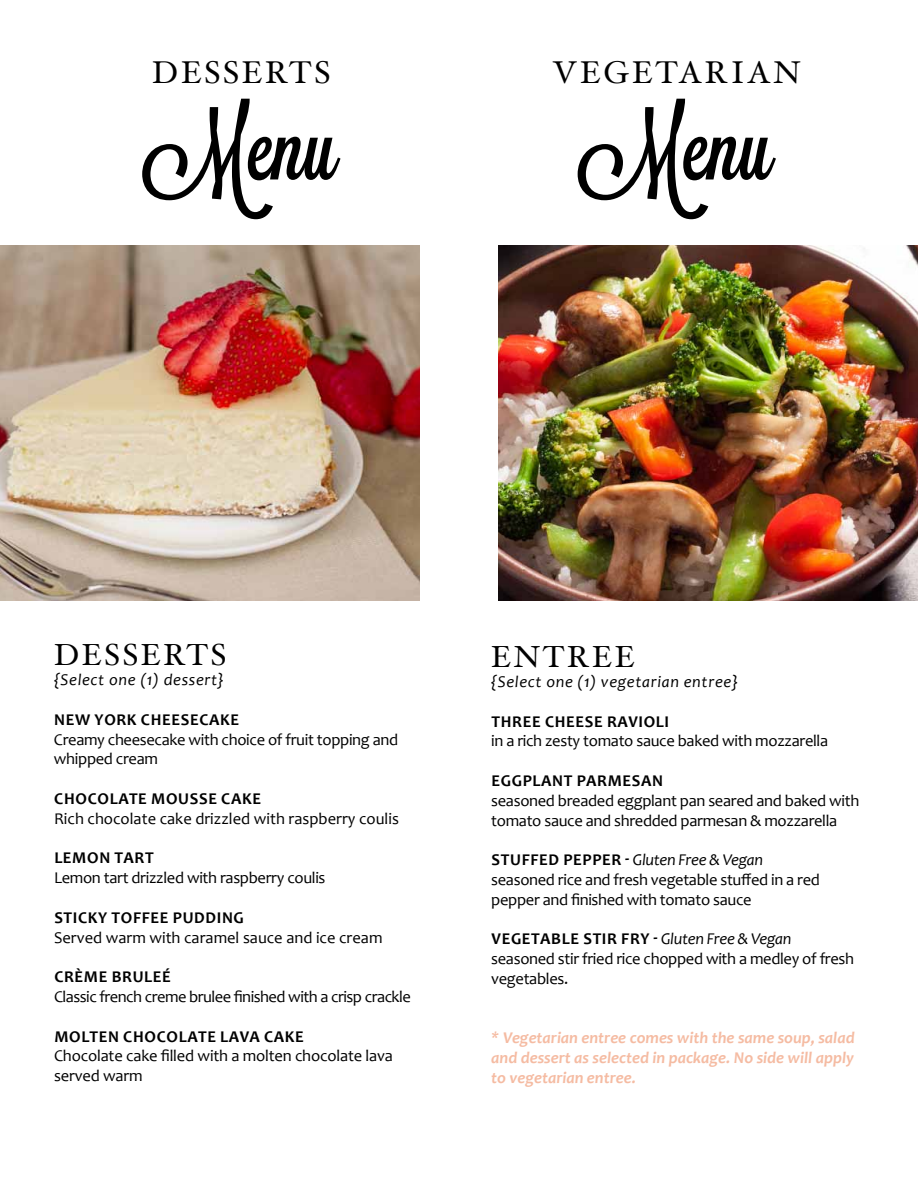
<style>
.page{position:relative;width:918px;height:1188px;background:#fff}
.page>*{position:absolute;margin:0;border:0;box-sizing:border-box;transform-origin:0 0}
.t1{font:91.65px "Lavanderia Sturdy";color:#000}
.t2{font:31.5px "Hoefler Text";letter-spacing:.09em;color:#000}
.t3{font:30.45px "Hoefler Text";letter-spacing:.09em;color:#000}
.t4{font:16.5px/19.8px "Candara";letter-spacing:-.02em;color:#000}
.t5{font:700 16.5px "Candara";letter-spacing:.04em;color:#000}
.t6{font:italic 700 16.5px/19.8px "Candara";color:#f5bba2;text-align:justify}
.t7{font:16.5px "Candara";color:#000}
.t8{font:italic 16.5px "Candara";letter-spacing:.04em;color:#000}
.s1{font-weight:700}
.s2{font-style:italic}
</style>
<div class="page">
<img style="left:0;top:245px;width:419px;height:356px">
<img style="left:499px;top:245px;width:419px;height:356px">
<h2 class="t2" style="left:152px;top:54px;width:180px">DESSERTS</h2>
<h1 class="t1" style="left:145px;top:94px;width:195px">Menu</h1>
<h2 class="t2" style="left:553px;top:54px;width:249px">VEGETARIAN</h2>
<h1 class="t1" style="left:580px;top:94px;width:195px">Menu</h1>
<h3 class="t3" style="left:54px;top:637px;width:174px">DESSERTS</h3>
<p class="t8" style="left:54px;top:669px;width:171px">{Select one (1) dessert}</p>
<p class="t5" style="left:54px;top:709px;width:186px">NEW YO RK CHEESECAKE</p>
<p class="t4" style="left:54px;top:729px;width:346px">Creamy cheesecake with choice of fruit topping and whipped cream</p>
<p class="t5" style="left:54px;top:788px;width:208px">CHOCOLATE MOUSSE CAKE</p>
<p class="t7" style="left:54px;top:808px;width:346px">Rich chocolate cake drizzled with raspberry coulis</p>
<p class="t5" style="left:54px;top:848px;width:101px">LEMON TART</p>
<p class="t4" style="left:54px;top:868px;width:273px">Lemon tart drizzled with raspberry coulis</p>
<p class="t5" style="left:54px;top:907px;width:191px">STICKY TOFFEE PUDDING</p>
<p class="t7" style="left:54px;top:927px;width:330px">Served warm with caramel sauce and ice cream</p>
<p class="t5" style="left:54px;top:966px;width:118px">CRÈME BRULEÉ</p>
<p class="t4" style="left:54px;top:987px;width:358px">Classic french creme brulee finished with a crisp crackle</p>
<p class="t5" style="left:54px;top:1026px;width:13px">MOL</p>
<p class="t5" style="left:89px;top:1026px;width:89px">TEN CHOCOLA</p>
<p class="t5" style="left:198px;top:1026px;width:106px">TE LAVA CAKE</p>
<p class="t4" style="left:54px;top:1046px;width:340px">Chocolate cake filled with a molten chocolate lava served warm</p>
<h3 class="t3" style="left:491px;top:639px;width:145px">ENTREE</h3>
<p class="t8" style="left:491px;top:671px;width:248px">{Select one (1) vegetarian entree}</p>
<p class="t5" style="left:492px;top:711px;width:179px">THREE CHEESE RAVIOLI</p>
<p class="t4" style="left:491px;top:731px;width:338px">in a rich zesty tomato sauce baked with mozzarella</p>
<p class="t5" style="left:492px;top:770px;width:173px">EGGPLANT PARMESAN</p>
<p class="t4" style="left:491px;top:790px;width:370px">seasoned breaded eggplant pan seared and baked with tomato sauce and shredded parmesan &amp; mozzarella</p>
<p class="t4" style="left:491px;top:850px;width:330px"><span class="s1">STUFFED PEPPER -</span> <span class="s2">Gluten Free &amp; Vegan </span>seasoned rice and fresh vegetable stuffed in a red pepper and finished with tomato sauce</p>
<p class="t4" style="left:491px;top:929px;width:364px"><span class="s1">VEGETABLE ST IR FRY -</span> <span class="s2">Gluten Free &amp; Vegan </span>seasoned stir fried rice chopped with a medley of fresh vegetables.</p>
<p class="t6" style="left:491px;top:1028px;width:365px">* Vegetarian entree comes with the same soup, salad and dessert as selected in package. No side will apply to vegetarian entree.</p>
</div>
